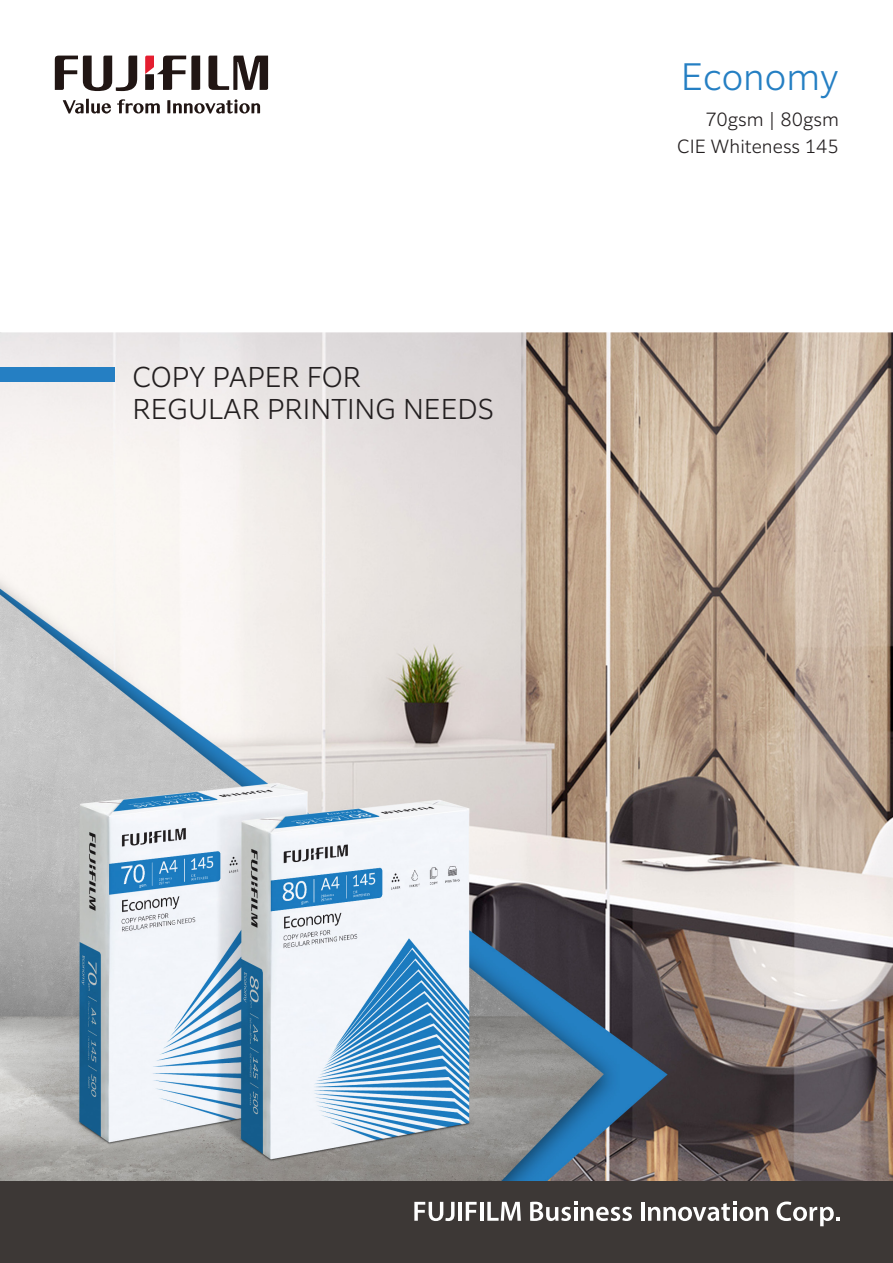
<style>
.page{position:relative;width:893px;height:1263px;background:#fff}
.page>*{position:absolute;margin:0;border:0;box-sizing:border-box;transform-origin:0 0}
.t1{font:300 36px "Clarimo UDPE";color:#257fc3}
.t2{font:300 27px/32.4px "Clarimo UDPE";color:#231f20}
.t3{font:300 18px/27px "Clarimo UDPE";color:#231f20;text-align:right}
</style>
<div class="page">
<img style="left:0;top:332px;width:893px;height:850px">
<svg style="left:208px;top:56px;width:60px;height:34px"></svg>
<svg style="left:55px;top:56px;width:82px;height:35px"></svg>
<svg style="left:145px;top:56px;width:55px;height:34px"></svg>
<svg style="left:63px;top:99px;width:48px;height:15px"></svg>
<svg style="left:117px;top:99px;width:43px;height:15px"></svg>
<svg style="left:167px;top:99px;width:93px;height:15px"></svg>
<div style="left:0;top:1182px;width:893px;height:81px;background:#3d3836"></div>
<div style="left:0;top:367px;width:115px;height:15px;background:#257fc3"></div>
<svg style="left:414px;top:1202px;width:40px;height:19px"></svg>
<hr style="left:458px;top:1202px;width:4px;height:19px;background:#fff">
<svg style="left:466px;top:1202px;width:11px;height:19px"></svg>
<hr style="left:480px;top:1202px;width:3px;height:19px;background:#fff">
<svg style="left:487px;top:1202px;width:34px;height:19px"></svg>
<hr style="left:641px;top:1202px;width:3px;height:19px;background:#fff">
<svg style="left:648px;top:1201px;width:120px;height:20px"></svg>
<hr style="left:733px;top:1207px;width:3px;height:14px;background:#fff">
<svg style="left:530px;top:1201px;width:102px;height:20px"></svg>
<hr style="left:574px;top:1207px;width:3px;height:14px;background:#fff">
<svg style="left:777px;top:1201px;width:63px;height:25px"></svg>
<p class="t2" style="left:132px;top:358px;width:363px">COPY PAPER FOR<br>REGULAR PRINTING NEEDS</p>
<p class="t1" style="left:681px;top:49px;width:160px">Economy</p>
<p class="t3" style="left:677px;top:104px;width:163px">70gsm | 80gsm<br>CIE Whiteness 145</p>
</div>
